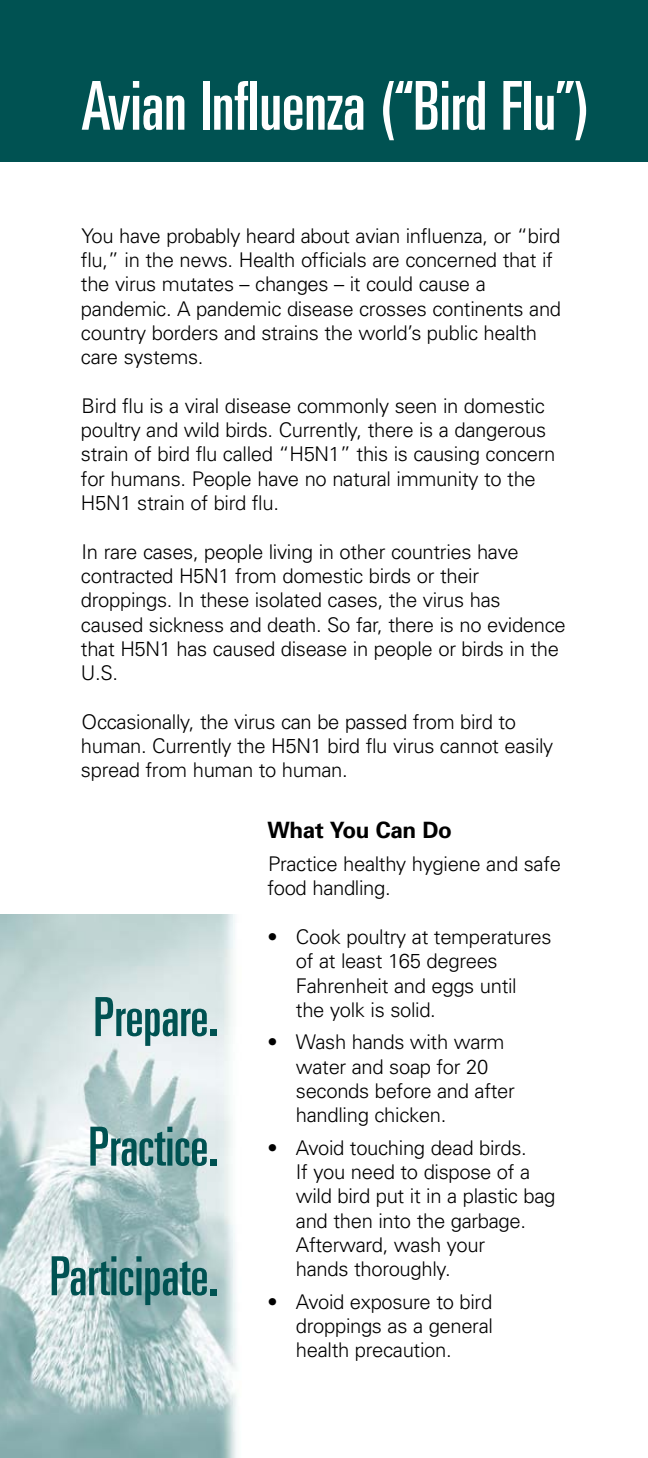
<style>
.page{position:relative;width:648px;height:1458px;background:#fff}
.page>*{position:absolute;margin:0;border:0;box-sizing:border-box;transform-origin:0 0}
.t1{font:ultra-condensed 67.5px "Univers";color:#fff}
.t2{font:ultra-condensed 54px "Univers";color:#005252}
.t3{font:700 22.5px "Univers";letter-spacing:-.015em;color:#000}
.t4{font:300 20.25px/24.3px "Univers";letter-spacing:-.015em;color:#000}
</style>
<div class="page">
<img style="left:0;top:914px;width:237px;height:544px">
<div style="left:0;top:0;width:648px;height:162px;background:#005252"></div>
<h1 class="t1" style="left:81px;top:81px;width:510px">Avian Influenza (“Bird Flu”)</h1>
<p class="t4" style="left:81px;top:225px;width:482px">You have probably heard about avian influenza, or “bird flu,” in the news. Health officials are concerned that if the virus mutates – changes – it could cause a pandemic. A pandemic disease crosses continents and country borders and strains the world’s public health care systems.</p>
<p class="t4" style="left:81px;top:395px;width:476px">Bird flu is a viral disease commonly seen in domestic poultry and wild birds. Currently, there is a dangerous strain of bird flu called “H5N1” this is causing concern for humans. People have no natural immunity to the H5N1 strain of bird flu.</p>
<p class="t4" style="left:81px;top:541px;width:486px">In rare cases, people living in other countries have contracted H5N1 from domestic birds or their droppings. In these isolated cases, the virus has caused sickness and death. So far, there is no evidence that H5N1 has caused disease in people or birds in the U.S.</p>
<p class="t4" style="left:81px;top:711px;width:474px">Occasionally, the virus can be passed from bird to human. Currently the H5N1 bird flu virus cannot easily spread from human to human.</p>
<h2 class="t2" style="left:93px;top:997px;width:126px">Prepare.</h2>
<h2 class="t2" style="left:88px;top:1127px;width:131px">Practice.</h2>
<h2 class="t2" style="left:50px;top:1256px;width:170px">Participate.</h2>
<p class="t3" style="left:267px;top:821px;width:186px">What You Can Do</p>
<p class="t4" style="left:267px;top:854px;width:295px">Practice healthy hygiene and safe food handling.</p>
<p class="t4" style="left:296px;top:926px;width:257px;text-indent:-29px">• Cook poultry at temperatures of at least 165 degrees<br>Fahrenheit and eggs until<br>the yolk is solid.</p>
<p class="t4" style="left:296px;top:1032px;width:220px;text-indent:-29px">• Wash hands with warm water and soap for 20 seconds before and after handling chicken.</p>
<p class="t4" style="left:296px;top:1137px;width:261px;text-indent:-29px">• Avoid touching dead birds.<br>If you need to dispose of a wild bird put it in a plastic bag and then into the garbage.<br>Afterward, wash your<br>hands thoroughly.</p>
<p class="t4" style="left:296px;top:1291px;width:199px;text-align:justify;text-indent:-29px">• Avoid exposure to bird droppings as a general health precaution.</p>
</div>
